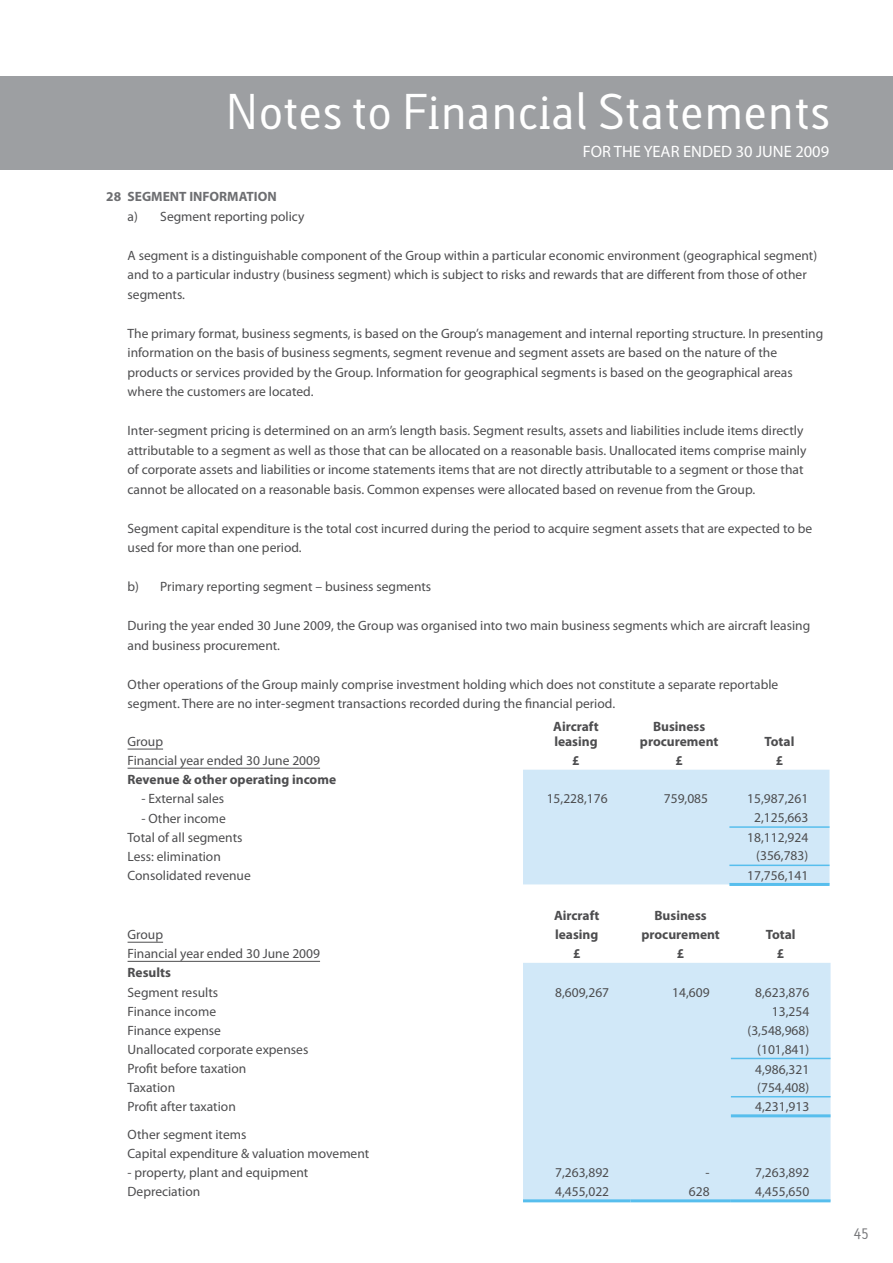
<style>
.page{position:relative;width:893px;height:1263px;background:#fff}
.page>*{position:absolute;margin:0;border:0;box-sizing:border-box;transform-origin:0 0}
.t1{font:45px "Lacuna";color:#fff}
.t2{font:16.5px "Myriad Pro";color:#fff}
.t3{font:13.5px/19.5px "Myriad Pro";color:#4d4d4f}
.t4{font:700 13.5px "Myriad Pro";color:#4d4d4f}
.t5{font:700 13.5px "Myriad Pro";color:#6d6e71}
.t6{font:13.5px "Lacuna";color:#77787b}
</style>
<div class="page">
<div style="left:0;top:77px;width:893px;height:93px;background:#9d9fa2"></div>
<div style="left:523px;top:770px;width:306px;height:114px;background:#d1e8f8"></div>
<hr style="left:729px;top:826px;width:100px;height:2px;background:#57beed">
<hr style="left:729px;top:864px;width:100px;height:2px;background:#57beed">
<hr style="left:729px;top:883px;width:100px;height:3px;background:#57beed">
<hr style="left:128px;top:749px;width:35px;height:1px;background:#4d4d4f">
<hr style="left:128px;top:768px;width:192px;height:1px;background:#4d4d4f">
<div style="left:523px;top:963px;width:307px;height:236px;background:#d1e8f8"></div>
<hr style="left:731px;top:1058px;width:99px;height:1px;background:#57beed">
<hr style="left:731px;top:1096px;width:99px;height:1px;background:#57beed">
<hr style="left:731px;top:1114px;width:99px;height:3px;background:#57beed">
<hr style="left:523px;top:1199px;width:107px;height:3px;background:#57beed">
<hr style="left:630px;top:1199px;width:101px;height:3px;background:#57beed">
<hr style="left:731px;top:1199px;width:99px;height:3px;background:#57beed">
<hr style="left:128px;top:942px;width:35px;height:1px;background:#4d4d4f">
<hr style="left:128px;top:961px;width:192px;height:1px;background:#4d4d4f">
<h1 class="t1" style="left:225px;top:84px;width:607px">Notes to Financial Statements</h1>
<p class="t2" style="left:583px;top:141px;width:248px">FOR THE YEAR ENDED 30 JUNE 2009</p>
<p class="t5" style="left:106px;top:188px;width:55px">28 SEGMENT</p>
<p class="t5" style="left:189px;top:188px;width:47px">IN FORMATI</p>
<p class="t5" style="left:258px;top:188px;width:19px">ON</p>
<p class="t3" style="left:128px;top:206px;width:178px">a) Segment reporting policy</p>
<p class="t3" style="left:128px;top:245px;width:691px">A segment is a distinguishable component of the Group within a particular economic environment (geographical segment) and to a particular industry (business segment) which is subject to risks and rewards that are different from those of other segments.</p>
<p class="t3" style="left:128px;top:323px;width:697px">The primary format, business segments, is based on the Group’s management and internal reporting structure. In presenting information on the basis of business segments, segment revenue and segment assets are based on the nature of the products or services provided by the Group. Information for geographical segments is based on the geographical areas where the customers are located.</p>
<p class="t3" style="left:128px;top:421px;width:680px">Inter-segment pricing is determined on an arm’s length basis. Segment results, assets and liabilities include items directly attributable to a segment as well as those that can be allocated on a reasonable basis. Unallocated items comprise mainly of corporate assets and liabilities or income statements items that are not directly attributable to a segment or those that cannot be allocated on a reasonable basis. Common expenses were allocated based on revenue from the Group.</p>
<p class="t3" style="left:128px;top:518px;width:686px">Segment capital expenditure is the total cost incurred during the period to acquire segment assets that are expected to be used for more than one period.</p>
<p class="t3" style="left:128px;top:577px;width:305px">b) Primary reporting segment – business segments</p>
<p class="t3" style="left:128px;top:616px;width:684px">During the year ended 30 June 2009, the Group was organised into two main business segments which are aircraft leasing and business procurement.</p>
<p class="t3" style="left:128px;top:674px;width:652px">Other operations of the Group mainly comprise investment holding which does not constitute a separate reportable segment. There are no inter-segment transactions recorded during the financial period.</p>
<p class="t4" style="left:553px;top:718px;width:47px">Aircraft</p>
<p class="t4" style="left:653px;top:718px;width:54px">Business</p>
<p class="t3" style="left:128px;top:731px;width:37px">Group</p>
<p class="t4" style="left:554px;top:733px;width:45px">leasing</p>
<p class="t4" style="left:640px;top:733px;width:80px">procurement</p>
<p class="t4" style="left:764px;top:733px;width:31px">Total</p>
<p class="t3" style="left:128px;top:751px;width:194px">Financial year ended 30 June 2009</p>
<p class="t4" style="left:572px;top:752px;width:9px">£</p>
<p class="t4" style="left:675px;top:752px;width:9px">£</p>
<p class="t4" style="left:776px;top:752px;width:9px">£</p>
<p class="t4" style="left:128px;top:771px;width:210px">Revenue &amp; other operating income</p>
<p class="t3" style="left:141px;top:789px;width:84px">- External sales</p>
<p class="t3" style="left:547px;top:789px;width:62px">15,228,176</p>
<p class="t3" style="left:664px;top:789px;width:46px">759,085</p>
<p class="t3" style="left:747px;top:789px;width:62px">15,987,261</p>
<p class="t3" style="left:141px;top:808px;width:86px">- Other income</p>
<p class="t3" style="left:754px;top:808px;width:56px">2,125,663</p>
<p class="t3" style="left:128px;top:827px;width:116px">Total of all segments</p>
<p class="t3" style="left:747px;top:827px;width:62px">18,112,924</p>
<p class="t3" style="left:128px;top:846px;width:95px">Less: elimination</p>
<p class="t3" style="left:756px;top:846px;width:54px">(356,783)</p>
<p class="t3" style="left:128px;top:865px;width:125px">Consolidated revenue</p>
<p class="t3" style="left:747px;top:865px;width:62px">17,756,141</p>
<p class="t4" style="left:554px;top:907px;width:47px">Aircraft</p>
<p class="t4" style="left:654px;top:907px;width:54px">Business</p>
<p class="t3" style="left:128px;top:925px;width:37px">Group</p>
<p class="t4" style="left:555px;top:926px;width:45px">leasing</p>
<p class="t4" style="left:641px;top:926px;width:80px">procurement</p>
<p class="t4" style="left:766px;top:926px;width:31px">Total</p>
<p class="t3" style="left:128px;top:944px;width:194px">Financial year ended 30 June 2009</p>
<p class="t4" style="left:573px;top:945px;width:9px">£</p>
<p class="t4" style="left:677px;top:945px;width:9px">£</p>
<p class="t4" style="left:777px;top:945px;width:9px">£</p>
<p class="t4" style="left:128px;top:964px;width:45px">Results</p>
<p class="t3" style="left:128px;top:982px;width:92px">Segment results</p>
<p class="t3" style="left:555px;top:982px;width:56px">8,609,267</p>
<p class="t3" style="left:672px;top:982px;width:39px">14,609</p>
<p class="t3" style="left:755px;top:982px;width:56px">8,623,876</p>
<p class="t3" style="left:128px;top:1001px;width:90px">Finance income</p>
<p class="t3" style="left:772px;top:1001px;width:39px">13,254</p>
<p class="t3" style="left:128px;top:1020px;width:95px">Finance expense</p>
<p class="t3" style="left:747px;top:1020px;width:63px">(3,548,968)</p>
<p class="t3" style="left:128px;top:1039px;width:182px">Unallocated corporate expenses</p>
<p class="t3" style="left:757px;top:1039px;width:54px">(101,841)</p>
<p class="t3" style="left:128px;top:1058px;width:120px">Profit before taxation</p>
<p class="t3" style="left:755px;top:1059px;width:56px">4,986,321</p>
<p class="t3" style="left:128px;top:1078px;width:49px">Taxation</p>
<p class="t3" style="left:757px;top:1077px;width:54px">(754,408)</p>
<p class="t3" style="left:128px;top:1097px;width:110px">Profit after taxation</p>
<p class="t3" style="left:755px;top:1096px;width:56px">4,231,913</p>
<p class="t3" style="left:128px;top:1125px;width:243px">Other segment items<br>Capital expenditure &amp; valuation movement</p>
<p class="t3" style="left:128px;top:1163px;width:182px">- property, plant and equipment</p>
<p class="t3" style="left:555px;top:1163px;width:56px">7,263,892</p>
<p class="t3" style="left:705px;top:1163px;width:6px">-</p>
<p class="t3" style="left:755px;top:1163px;width:56px">7,263,892</p>
<p class="t3" style="left:128px;top:1182px;width:74px">Depreciation</p>
<p class="t3" style="left:555px;top:1181px;width:56px">4,455,022</p>
<p class="t3" style="left:689px;top:1181px;width:22px">628</p>
<p class="t3" style="left:755px;top:1181px;width:56px">4,455,650</p>
<p class="t6" style="left:853px;top:1223px;width:17px">45</p>
</div>
